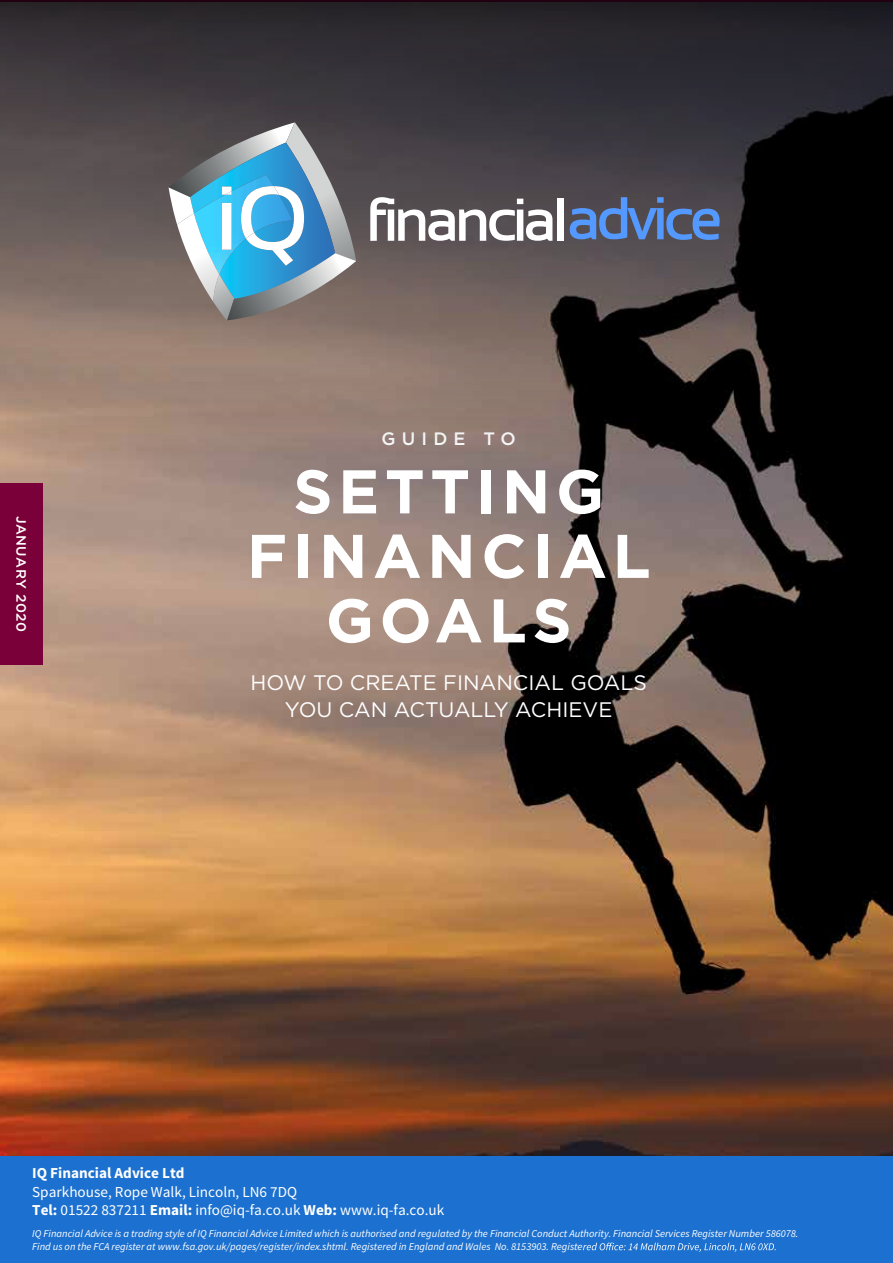
<style>
.page{position:relative;width:893px;height:1263px;background:#fff}
.page>*{position:absolute;margin:0;border:0;box-sizing:border-box;transform-origin:0 0}
.t1{font:700 61.5px/64.5px "Gotham HTF";letter-spacing:.09em;color:#fff;text-align:center}
.t2{font:21px/27.6px "Gotham HTF";color:#fff;text-align:center}
.t3{font:500 18px "Gotham HTF";letter-spacing:.34em;color:#fff}
.t4{font:15.15px/18.6px "Source Sans Pro";color:#fff}
.t5{font:700 15.15px "Source Sans Pro";color:#fff}
.t6{font:500 13.5px "Gotham HTF";letter-spacing:.04em;color:#fff}
.t7{font:italic 10.5px/13.5px "Source Sans Pro";color:#fff}
.s1{font-weight:700}
</style>
<div class="page">
<img style="left:0;top:461px;width:893px;height:696px">
<div style="left:0;top:483px;width:43px;height:182px;background:#790039"></div>
<svg style="left:0;top:0;width:893px;height:461px;background:#494040"></svg>
<img style="left:175px;top:322px;width:200px;height:19px">
<svg style="left:370px;top:197px;width:182px;height:44px"></svg>
<div style="left:557px;top:199px;width:6px;height:42px;background:#fff"></div>
<svg style="left:168px;top:122px;width:188px;height:199px;background:#7292a1"></svg>
<img style="left:222px;top:191px;width:10px;height:59px">
<img style="left:260px;top:195px;width:34px;height:47px">
<img style="left:241px;top:186px;width:38px;height:53px">
<svg style="left:570px;top:197px;width:151px;height:43px;background:#516994"></svg>
<div style="left:0;top:1157px;width:893px;height:106px;background:#1c70cf"></div>
<svg style="left:583px;top:1242px;width:193px;height:10px"></svg>
<p class="t6" style="left:29px;top:516px;width:118px;rotate:90deg">JANUARY 2020</p>
<h3 class="t3" style="left:382px;top:428px;width:136px">GUIDE TO</h3>
<h1 class="t1" style="left:247px;top:458px;width:405px">SETTING<br>FINANCIAL<br>GOALS</h1>
<h2 class="t2" style="left:250px;top:668px;width:398px">HOW TO CREATE FINANCIAL GOALS<br>YOU CAN ACTUALLY ACHIEVE</h2>
<h3 class="t5" style="left:32px;top:1163px;width:154px">IQ Financial Advice Ltd</h3>
<h3 class="t4" style="left:32px;top:1182px;width:414px">Sparkhouse, Rope Walk, Lincoln, LN6 7DQ<br><span class="s1">Tel:</span> 01522 837211 <span class="s1">Email:</span> info@iq-fa.co.uk <span class="s1">Web:</span> www.iq-fa.co.uk</h3>
<p class="t7" style="left:32px;top:1226px;width:768px">IQ Financial Advice is a trading style of IQ Financial Advice Limited which is authorised and regulated by the Financial Conduct Authority. Financial Services Register Number 586078.<br>Find us on the FCA register at www.fsa.gov.uk/pages/register/index.shtml. Registered in England and Wales No. 8153903. Registe</p>
</div>
